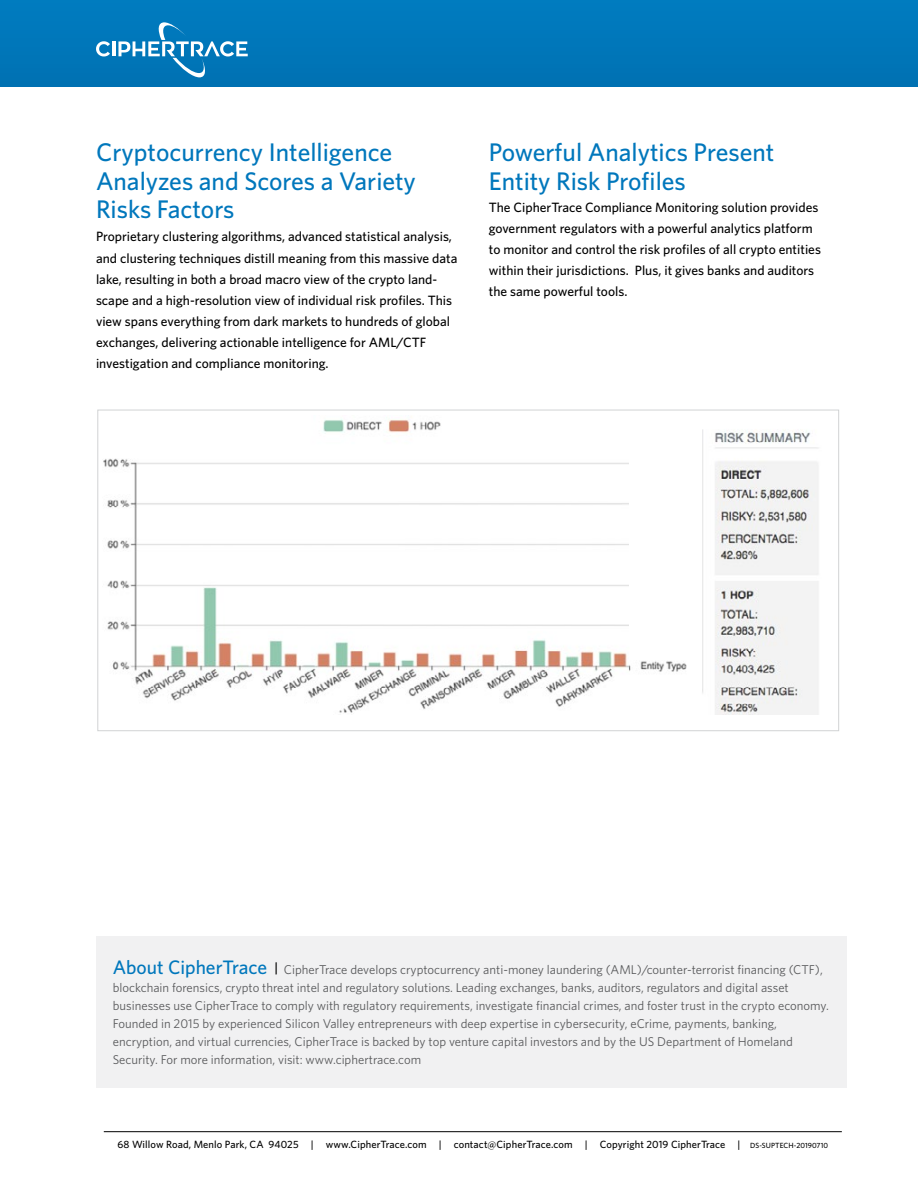
<style>
.page{position:relative;width:918px;height:1188px;background:#fff}
.page>*{position:absolute;margin:0;border:0;box-sizing:border-box;transform-origin:0 0}
.t1{font:500 25.5px/28.5px "Whitney";color:#0077bc}
.t2{font:500 13.5px/21px "Whitney";color:#000}
.t3{font:12.75px/18px "Whitney";color:#58595b}
.t4{font:500 10.5px "Whitney";letter-spacing:.01em;color:#000}
.s1{font-weight:500;font-size:19.5px;color:#0077bc}
.s2{font-weight:500;font-size:13.5px;color:#000}
.s3{font-size:7.5px}
</style>
<div class="page">
<div style="left:96px;top:936px;width:751px;height:152px;background:#f1f1f2"></div>
<div style="left:0;top:0;width:918px;height:86px;background:#0077ba"></div>
<hr style="left:104px;top:1131px;width:738px;height:1px;background:#000">
<svg style="left:96px;top:41px;width:14px;height:15px"></svg>
<hr style="left:112px;top:41px;width:3px;height:15px;background:#fff">
<svg style="left:118px;top:22px;width:130px;height:55px"></svg>
<img style="left:103px;top:419px;width:716px;height:296px">
<h1 class="t1" style="left:96px;top:137px;width:321px">Cryptocurrency Intelligence<br>Analyzes and Scores a Variety<br>Risks Factors</h1>
<p class="t2" style="left:96px;top:224px;width:363px;line-height:22.5px">Proprietary clustering algorithms, advanced statistical analysis, and clustering techniques distill meaning from this massive data</p>
<p class="t2" style="left:96px;top:269px;width:358px">lake, resulting in both a broad macro view of the crypto land&shy;scape and a high-resolution view of individual risk profiles. This view spans everything from dark markets to hundreds of global exchanges, delivering actionable intelligence for AML/CTF investigation and compliance monitoring.</p>
<h1 class="t1" style="left:489px;top:137px;width:287px">Powerful Analytics Present<br>Entity Risk Profiles</h1>
<p class="t2" style="left:489px;top:197px;width:334px">The CipherTrace Compliance Monitoring solution provides government regulators with a powerful analytics platform to monitor and control the risk profiles of all crypto entities within their jurisdictions. Plus, it gives banks and auditors the same powerful tools.</p>
<p class="t3" style="left:113px;top:960px;width:718px"><span class="s1">About CipherTrace</span> <span class="s2">|</span> CipherTrace develops cryptocurrency anti-money laundering (AML)/counter-terrorist financing (CTF), blockchain forensics, crypto threat intel and regulatory solutions. Leading exchanges, banks, auditors, regulators and digital asset businesses use CipherTrace to comply with regulatory requirements, investigate financial crimes, and foster trust in the crypto economy.<br>Founded in 2015 by experienced Silicon Valley entrepreneurs with deep expertise in cybersecurity, eCrime, payments, banking, encryption, and virtual currencies, CipherTrace is backed by top venture capital investors and by the US Department of Homeland Security. For more information, visit: www.ciphertrace.com</p>
<p class="t4" style="left:118px;top:1139px;width:712px">68 Willow Road, Menlo Park, CA 94025 | www.CipherTrace.com | contact@CipherTrace.com | Copyright 2019 CipherTrace | <span class="s3">DS-SUPTECH-20190710</span></p>
</div>
